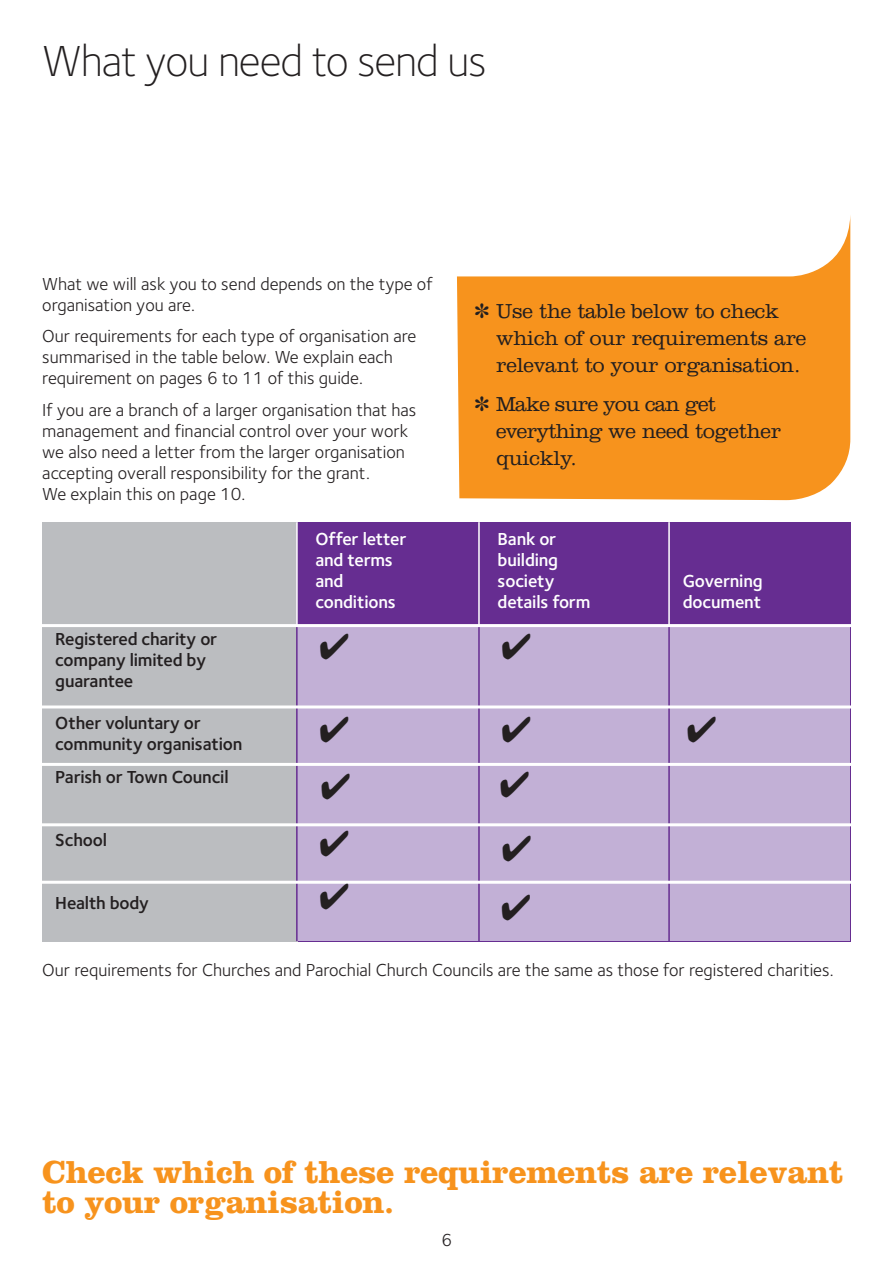
<style>
.page{position:relative;width:893px;height:1263px;background:#fff}
.page>*{position:absolute;margin:0;border:0;box-sizing:border-box;transform-origin:0 0}
.t1{font:300 45px "Foundry Sterling";letter-spacing:-.025em;color:#231f20}
.t2{font:36px/57.3px "Zapf Dingbats ITC";color:#231f20;text-align:justify}
.t3{font:700 33px/30px "Clarendon";letter-spacing:-.01em;color:#f7931d}
.t4{font:300 21px/27px "Clarendon";letter-spacing:-.01em;color:#231f20}
.t5{font:300 21px/27px "Clarendon";letter-spacing:-.035em;color:#231f20}
.t6{font:18px/21px "Foundry Sterling";color:#231f20}
.t7{font:600 18px/21px "Foundry Sterling";letter-spacing:-.01em;color:#231f20}
.t8{font:600 18px/21px "Foundry Sterling";letter-spacing:-.01em;color:#fff}
</style>
<div class="page">
<div style="left:297px;top:522px;width:553px;height:419px;background:#662d91"></div>
<div style="left:42px;top:522px;width:255px;height:419px;background:#bbbdc0"></div>
<svg style="left:457px;top:220px;width:393px;height:280px;fill:#f7931d"></svg>
<div style="left:297px;top:625px;width:553px;height:316px;background:#c2b0d6"></div>
<hr style="left:296px;top:522px;width:2px;height:419px;background:#662d91">
<hr style="left:668px;top:522px;width:2px;height:419px;background:#662d91">
<hr style="left:478px;top:522px;width:2px;height:419px;background:#662d91">
<hr style="left:296px;top:522px;width:2px;height:104px;background:#fff">
<hr style="left:478px;top:522px;width:2px;height:103px;background:#fff">
<hr style="left:668px;top:522px;width:2px;height:103px;background:#fff">
<hr style="left:0;top:624px;width:870px;height:3px;background:#fff">
<hr style="left:0;top:705px;width:870px;height:3px;background:#fff">
<hr style="left:0;top:763px;width:870px;height:3px;background:#fff">
<hr style="left:0;top:823px;width:870px;height:3px;background:#fff">
<hr style="left:0;top:881px;width:870px;height:3px;background:#fff">
<svg style="left:502px;top:880px;width:29px;height:4px"></svg>
<h1 class="t1" style="left:42px;top:44px;width:446px">What you need to send us</h1>
<p class="t6" style="left:42px;top:275px;width:392px">What we will ask you to send depends on the type of organisation you are.</p>
<p class="t6" style="left:42px;top:327px;width:376px">Our requirements for each type of organisation are summarised in the table below. We explain each requirement on pages 6 to 11 of this guide.</p>
<p class="t6" style="left:42px;top:401px;width:376px">If you are a branch of a larger organisation that has management and financial control over your work we also need a letter from the larger organisation accepting overall responsibility for the grant.<br>We explain this on page 10.</p>
<p class="t4" style="left:496px;top:300px;width:312px;text-indent:-21px">✽ Use the table below to check which of our requirements are relevant to your organisation.</p>
<p class="t5" style="left:496px;top:393px;width:287px;text-indent:-21px">✽ Make sure you can get everything we need together quickly.</p>
<p class="t7" style="left:55px;top:630px;width:164px">Registered charity or company limited by guarantee</p>
<p class="t7" style="left:55px;top:714px;width:189px">Other voluntary or community organisation</p>
<p class="t7" style="left:55px;top:768px;width:175px">Parish or Town Council</p>
<p class="t7" style="left:55px;top:831px;width:53px">School</p>
<p class="t7" style="left:55px;top:894px;width:95px">Health body</p>
<p class="t8" style="left:315px;top:530px;width:93px">Offer letter and terms and conditions</p>
<p class="t8" style="left:498px;top:530px;width:94px">Bank or building society details form</p>
<h2 class="t2" style="left:319px;top:703px;width:33px">✔ ✔ ✔</h2>
<p class="t8" style="left:683px;top:572px;width:81px">Governing document</p>
<p class="t6" style="left:42px;top:961px;width:793px">Our requirements for Churches and Parochial Church Councils are the same as those for registered charities.</p>
<h3 class="t3" style="left:42px;top:1161px;width:803px">Check which of these requirements are relevant to your organisation.</h3>
<p class="t6" style="left:442px;top:1231px;width:12px">6</p>
</div>
